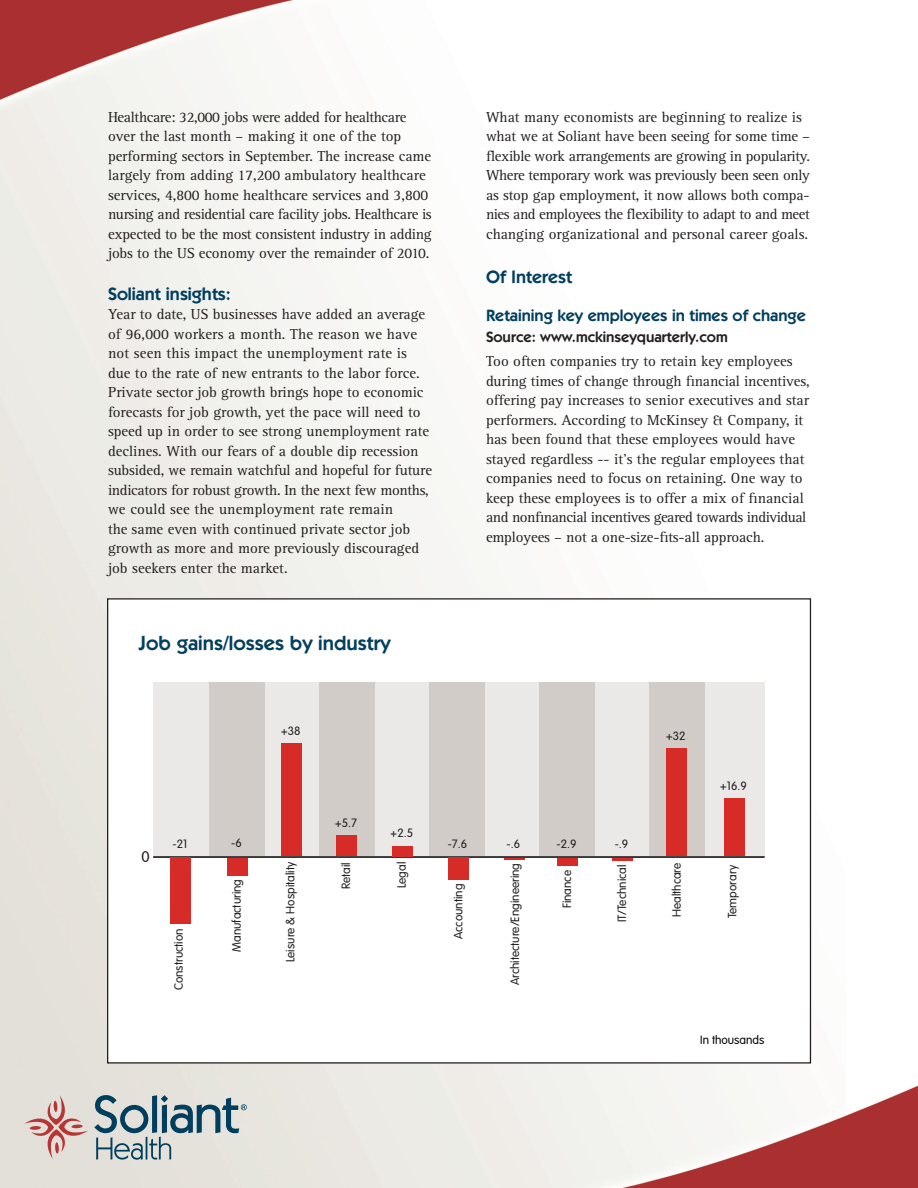
<style>
.page{position:relative;width:918px;height:1188px;background:#fff}
.page>*{position:absolute;margin:0;border:0;box-sizing:border-box;transform-origin:0 0}
.t1{font:600 20.4px "Itc Kabel";color:#033f5e}
.t2{font:600 18px "Itc Kabel";color:#003e5e}
.t3{font:600 16.5px "Itc Kabel";color:#003e5e}
.t4{font:300 15.3px "VAG Rounded Std";color:#201d1e}
.t5{font:15px/19.5px "Rotis Serif";color:#231f20}
.t6{font:600 15px "Itc Kabel";color:#231f20}
.t7{font:300 11.85px "VAG Rounded Std";color:#201d1e}
.t8{font:300 11.85px "VAG Rounded Std";color:#040503}
</style>
<div class="page">
<img style="left:0;top:0;width:918px;height:1188px">
<div style="left:108px;top:599px;width:702px;height:464px;background:#fff"></div>
<div style="left:153px;top:683px;width:611px;height:173px;background:#eae9e7"></div>
<div style="left:210px;top:683px;width:55px;height:173px;background:#d2ccc9"></div>
<div style="left:320px;top:683px;width:55px;height:173px;background:#d2ccc9"></div>
<div style="left:430px;top:683px;width:55px;height:173px;background:#d2ccc9"></div>
<div style="left:540px;top:683px;width:55px;height:173px;background:#d2ccc9"></div>
<div style="left:650px;top:683px;width:55px;height:173px;background:#d2ccc9"></div>
<hr style="left:153px;top:856px;width:612px;height:2px;background:#201d1e">
<div style="left:171px;top:858px;width:20px;height:66px;background:#d62b27"></div>
<div style="left:227px;top:858px;width:21px;height:17px;background:#d62b27"></div>
<div style="left:282px;top:744px;width:20px;height:112px;background:#d62b27"></div>
<div style="left:337px;top:836px;width:20px;height:20px;background:#d62b27"></div>
<div style="left:393px;top:846px;width:20px;height:10px;background:#d62b27"></div>
<div style="left:448px;top:858px;width:21px;height:22px;background:#d62b27"></div>
<svg style="left:504px;top:858px;width:20px;height:1px"></svg>
<div style="left:558px;top:858px;width:20px;height:8px;background:#d62b27"></div>
<hr style="left:612px;top:858px;width:21px;height:3px;background:#d62b27">
<div style="left:667px;top:749px;width:20px;height:107px;background:#d62b27"></div>
<div style="left:724px;top:799px;width:21px;height:57px;background:#d62b27"></div>
<svg style="left:24px;top:1095px;width:64px;height:64px;background:#dac2bc"></svg>
<svg style="left:71px;top:1124px;width:12px;height:4px"></svg>
<svg style="left:94px;top:1095px;width:153px;height:65px;background:#aab8bb"></svg>
<p class="t5" style="left:108px;top:107px;width:325px">Healthcare: 32,000 jobs were added for healthcare over the last month – making it one of the top performing sectors in September. The increase came largely from adding 17,200 ambulatory healthcare services, 4,800 home healthcare services and 3,800 nursing and residential care facility jobs. Healthcare is expected to be the most consistent industry in adding jobs to the US economy over the remainder of 2010.</p>
<p class="t2" style="left:108px;top:283px;width:124px">Soliant insights:</p>
<p class="t5" style="left:108px;top:305px;width:326px">Year to date, US businesses have added an average of 96,000 workers a month. The reason we have not seen this impact the unemployment rate is due to the rate of new entrants to the labor force.<br>Private sector job growth brings hope to economic forecasts for job growth, yet the pace will need to speed up in order to see strong unemployment rate declines. With our fears of a double dip recession subsided, we remain watchful and hopeful for future indicators for robust growth. In the next few months, we could see the unemployment rate remain<br>the same even with continued private sector job growth as more and more previously discouraged job seekers enter the market.</p>
<h1 class="t1" style="left:138px;top:631px;width:254px">Job gains/losses by industry</h1>
<p class="t5" style="left:486px;top:107px;width:326px">What many economists are beginning to realize is what we at Soliant have been seeing for some time – flexible work arrangements are growing in popularity.<br>Where temporary work was previously been seen only as stop gap employment, it now allows both compa&shy;nies and employees the flexibility to adapt to and meet changing organizational and personal career goals.</p>
<p class="t2" style="left:486px;top:266px;width:88px">Of Interest</p>
<p class="t3" style="left:486px;top:305px;width:322px">Retaining key employees in times of change</p>
<p class="t6" style="left:486px;top:328px;width:243px">Source: www.mckinseyquarterly.com</p>
<p class="t5" style="left:486px;top:352px;width:325px">Too often companies try to retain key employees during times of change through financial incentives, offering pay increases to senior executives and star performers. According to McKinsey &amp; Company, it has been found that these employees would have stayed regardless -- it’s the regular employees that companies need to focus on retaining. One way to keep these employees is to offer a mix of financial and nonfinancial incentives geared towards individual employees – not a one-size-fits-all approach.</p>
<p class="t4" style="left:142px;top:848px;width:10px">0</p>
<p class="t7" style="left:173px;top:837px;width:16px">-21</p>
<p class="t7" style="left:231px;top:837px;width:12px">-6</p>
<p class="t7" style="left:172px;top:990px;width:63px;rotate:-90deg">Construction</p>
<p class="t7" style="left:230px;top:952px;width:74px;rotate:-90deg">Manufacturing</p>
<p class="t7" style="left:281px;top:724px;width:21px">+38</p>
<p class="t7" style="left:335px;top:816px;width:24px">+5.7</p>
<p class="t7" style="left:390px;top:826px;width:24px">+2.5</p>
<p class="t7" style="left:284px;top:962px;width:102px;rotate:-90deg">Leisure &amp; Hospitality</p>
<p class="t7" style="left:339px;top:889px;width:28px;rotate:-90deg">Retail</p>
<p class="t7" style="left:395px;top:888px;width:28px;rotate:-90deg">Legal</p>
<p class="t7" style="left:448px;top:837px;width:21px">-7.6</p>
<p class="t7" style="left:507px;top:837px;width:15px">-.6</p>
<p class="t7" style="left:557px;top:837px;width:21px">-2.9</p>
<p class="t7" style="left:615px;top:837px;width:15px">-.9</p>
<p class="t7" style="left:666px;top:729px;width:21px">+32</p>
<p class="t7" style="left:720px;top:779px;width:29px">+16.9</p>
<p class="t7" style="left:452px;top:939px;width:57px;rotate:-90deg">Accounting</p>
<p class="t7" style="left:508px;top:985px;width:124px;rotate:-90deg">Architecture/Engineering</p>
<p class="t7" style="left:560px;top:908px;width:40px;rotate:-90deg">Finance</p>
<p class="t7" style="left:615px;top:922px;width:59px;rotate:-90deg">IT/Technical</p>
<p class="t7" style="left:670px;top:917px;width:56px;rotate:-90deg">Healthcare</p>
<p class="t7" style="left:726px;top:918px;width:54px;rotate:-90deg">Temporary</p>
<p class="t8" style="left:700px;top:1033px;width:66px">In thousands</p>
</div>
